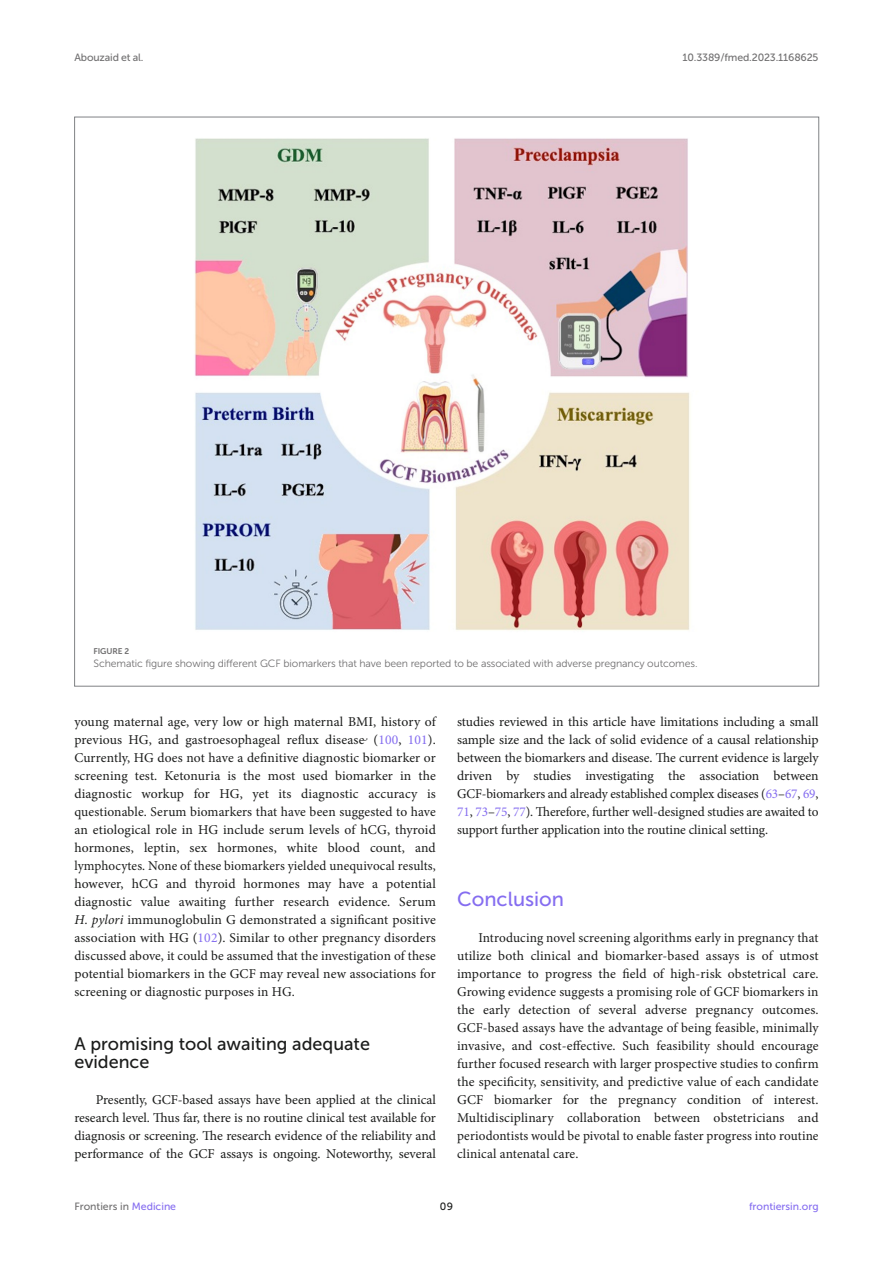
<style>
.page{position:relative;width:893px;height:1263px;background:#fff}
.page>*{position:absolute;margin:0;border:0;box-sizing:border-box;transform-origin:0 0}
.HEAD_1{font:20.25px "Museo Sans 500";color:#856df0}
.HEAD_2{font:18px/18px "Museo Sans 500";color:#1b1c1b}
.TEXT{font:13.5px/18px "Minion Pro";letter-spacing:-.005em;color:#1b1c1b;text-align:justify}
.TEXT_FLUSH{font:13.5px/18px "Minion Pro";letter-spacing:.005em;color:#1b1c1b;text-align:justify}
.FIG_LEG{font:10.5px "Museo Sans 300";letter-spacing:-.01em;color:#706f70}
.t1{font:10.5px "Museo Sans 500";letter-spacing:-.015em;color:#706f70}
.t2{font:10.5px "Museo Sans 500";color:#856df0}
.t3{font:10.5px "Museo Sans 500";color:#1b1c1b}
.FIG_HD{font:8.25px "Museo Sans 700";letter-spacing:-.01em;color:#706f70}
.s1{color:#856df0}
.s2{font-style:italic}
</style>
<div class="page">
<img style="left:194px;top:138px;width:496px;height:492px">
<p class="t1" style="left:74px;top:51px;width:71px">Abouzaid et al.</p>
<p class="t1" style="left:683px;top:51px;width:137px">10.3389/fmed.2023.1168625</p>
<p class="FIG_HD" style="left:94px;top:646px;width:37px">FIGURE 2</p>
<p class="FIG_LEG" style="left:94px;top:658px;width:606px">Schematic figure showing different GCF biomarkers that have been reported to be associated with adverse pregnancy outcomes.</p>
<p class="TEXT" style="left:74px;top:713px;width:363px">young maternal age, very low or high maternal BMI, history of previous HG, and gastroesophageal reflux disease (<span class="s1">100</span>, <span class="s1">101</span>).<br>Currently, HG does not have a definitive diagnostic biomarker or screening test. Ketonuria is the most used biomarker in the diagnostic workup for HG, yet its diagnostic accuracy is questionable. Serum biomarkers that have been suggested to have an etiological role in HG include serum levels of hCG, thyroid hormones, leptin, sex hormones, white blood count, and lymphocytes. None of these biomarkers yielded unequivocal results, however, hCG and thyroid hormones may have a potential diagnostic value awaiting further research evidence. Serum <span class="s2">H. pylori</span> immunoglobulin G demonstrated a significant positive association with HG (<span class="s1">102</span>). Similar to other pregnancy disorders discussed above, it could be assumed that the investigation of these potential biomarkers in the GCF may reveal new associations for screening or diagnostic purposes in HG.</p>
<p class="HEAD_2" style="left:74px;top:1035px;width:297px">A promising tool awaiting adequate evidence</p>
<p class="TEXT" style="left:74px;top:1091px;width:363px;text-indent:21px">Presently, GCF-based assays have been applied at the clinical research level. Thus far, there is no routine clinical test available for diagnosis or screening. The research evidence of the reliability and performance of the GCF assays is ongoing. Noteworthy, several</p>
<p class="TEXT" style="left:457px;top:713px;width:363px">studies reviewed in this article have limitations including a small sample size and the lack of solid evidence of a causal relationship between the biomarkers and disease. The current evidence is largely driven by studies investigating the association between GCF-biomarkers and already established complex diseases (<span class="s1">63</span>–<span class="s1">67</span>, <span class="s1">69</span>, <span class="s1">71</span>, <span class="s1">73</span>–<span class="s1">75</span>, <span class="s1">77</span>). Therefore, further well-designed studies are awaited to support further application into the routine clinical setting.</p>
<p class="HEAD_1" style="left:457px;top:888px;width:108px">Conclusion</p>
<p class="TEXT_FLUSH" style="left:457px;top:929px;width:363px;text-indent:21px">Introducing novel screening algorithms early in pregnancy that utilize both clinical and biomarker-based assays is of utmost importance to progress the field of high-risk obstetrical care.<br>Growing evidence suggests a promising role of GCF biomarkers in the early detection of several adverse pregnancy outcomes.<br>GCF-based assays have the advantage of being feasible, minimally invasive, and cost-effective. Such feasibility should encourage further focused research with larger prospective studies to confirm the specificity, sensitivity, and predictive value of each candidate GCF biomarker for the pregnancy condition of interest.<br>Multidisciplinary collaboration between obstetricians and periodontists would be pivotal to enable faster progress into routine clinical antenatal care.</p>
<p class="t1" style="left:74px;top:1200px;width:103px">Frontiers in <span class="s1">Medicine</span></p>
<p class="t3" style="left:440px;top:1200px;width:15px">09</p>
<p class="t2" style="left:749px;top:1200px;width:71px">frontiersin.org</p>
</div>
